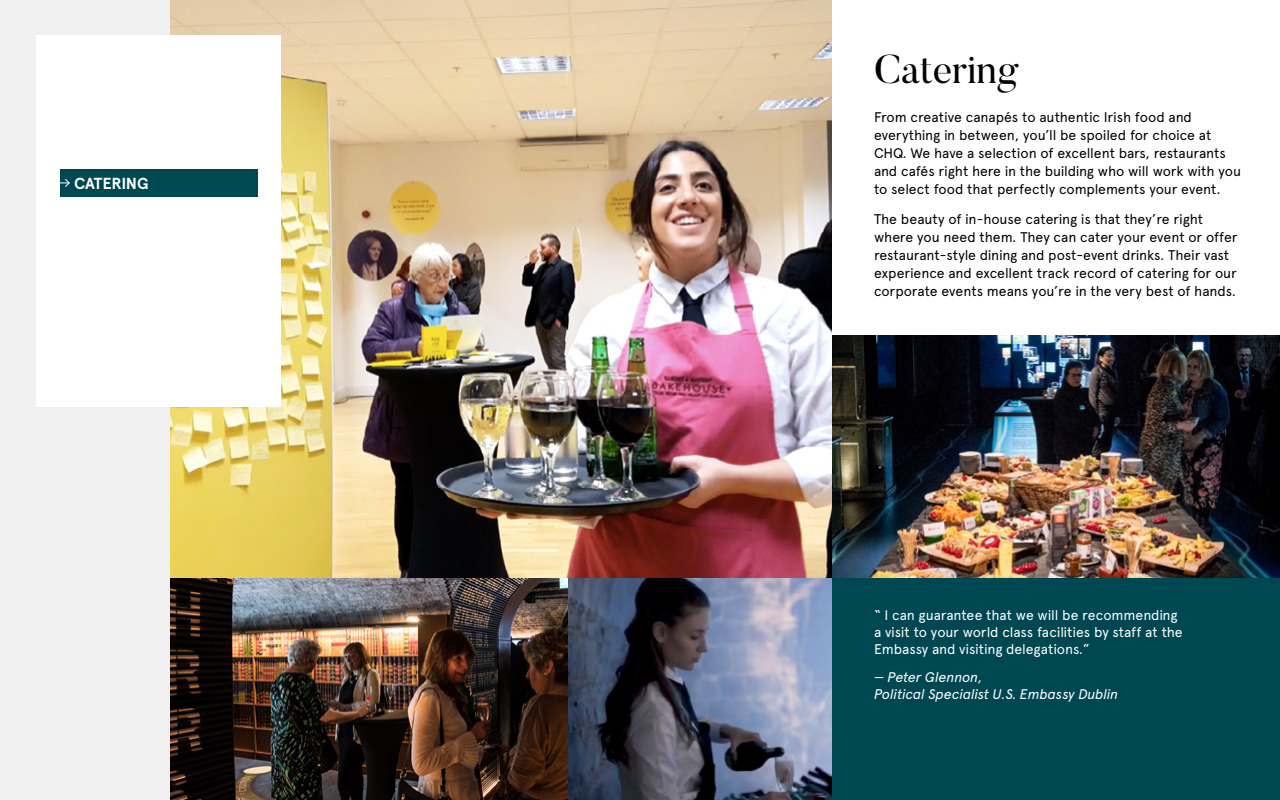
<style>
.page{position:relative;width:1280px;height:800px;background:#fff}
.page>*{position:absolute;margin:0;border:0;box-sizing:border-box;transform-origin:0 0}
.t1{font:40px "Butler";color:#000}
.t2{font:700 16px "Apercu";letter-spacing:-.015em;color:#fff}
.t3{font:14px/18px "Apercu";letter-spacing:-.005em;color:#000}
.t4{font:14px/16.8px "Apercu";letter-spacing:-.01em;color:#fff}
.t5{font:italic 14px/16.8px "Apercu";letter-spacing:-.015em;color:#fff}
</style>
<div class="page">
<img style="left:832px;top:335px;width:448px;height:243px">
<img style="left:170px;top:578px;width:398px;height:222px">
<img style="left:170px;top:1px;width:662px;height:577px">
<div style="left:0;top:0;width:170px;height:800px;background:#f0f0f0"></div>
<img style="left:568px;top:578px;width:264px;height:222px">
<div style="left:832px;top:578px;width:448px;height:222px;background:#004851"></div>
<div style="left:36px;top:36px;width:245px;height:372px;background:#fff"></div>
<div style="left:60px;top:169px;width:197px;height:28px;background:#004851"></div>
<svg style="left:60px;top:179px;width:10px;height:8px"></svg>
<p class="t2" style="left:74px;top:173px;width:76px">CATERING</p>
<h1 class="t1" style="left:874px;top:44px;width:146px">Catering</h1>
<p class="t3" style="left:874px;top:108px;width:369px">From creative canapés to authentic Irish food and everything in between, you’ll be spoiled for choice at CHQ. We have a selection of excellent bars, restaurants and cafés right here in the building who will work with you to select food that perfectly complements your event.</p>
<p class="t3" style="left:874px;top:210px;width:365px">The beauty of in-house catering is that they’re right where you need them. They can cater your event or offer restaurant-style dining and post-event drinks. Their vast experience and excellent track record of catering for our corporate events means you’re in the very best of hands.</p>
<p class="t4" style="left:874px;top:607px;width:310px">“ I can guarantee that we will be recommending a visit to your world class facilities by staff at the<br>Embassy and visiting delegations.”</p>
<p class="t5" style="left:874px;top:668px;width:246px">— Peter Glennon,<br>Political Specialist U.S. Embassy Dublin</p>
</div>
